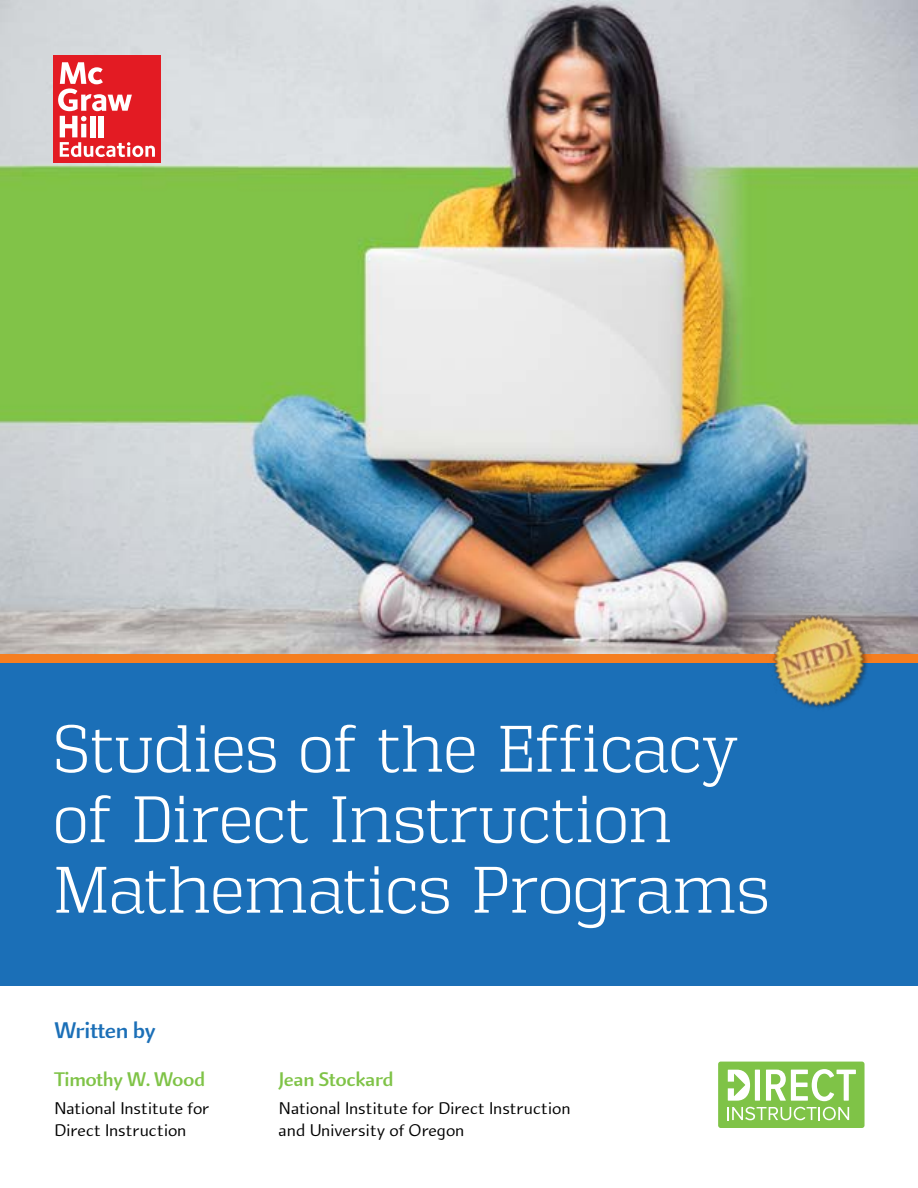
<style>
.page{position:relative;width:918px;height:1188px;background:#fff}
.page>*{position:absolute;margin:0;border:0;box-sizing:border-box;transform-origin:0 0}
.t1{font:64.5px/70.5px "Vectipede Lt";letter-spacing:.02em;color:#fff}
.t2{font:700 24px "Arum Sans";color:#1b6fb7}
.t3{font:700 21px "Arum Sans";letter-spacing:-.01em;color:#7fc347}
.t4{font:18px/21.6px "Arum Sans";color:#000}
</style>
<div class="page">
<img style="left:0;top:0;width:918px;height:654px">
<div style="left:0;top:657px;width:918px;height:328px;background:#1b6fb7"></div>
<div style="left:0;top:654px;width:918px;height:9px;background:#f57e20"></div>
<div style="left:53px;top:55px;width:108px;height:108px;background:#e31b23"></div>
<svg style="left:58px;top:62px;width:97px;height:95px"></svg>
<div style="left:718px;top:1062px;width:147px;height:66px;background:#7fc347;border-radius:3px"></div>
<div style="left:755px;top:1070px;width:5px;height:31px;background:#fff"></div>
<svg style="left:766px;top:1069px;width:90px;height:32px"></svg>
<svg style="left:727px;top:1107px;width:122px;height:13px"></svg>
<svg style="left:728px;top:1070px;width:22px;height:31px"></svg>
<img style="left:756px;top:597px;width:127px;height:112px">
<h1 class="t1" style="left:54px;top:714px;width:716px">Studies of the Efficacy of Direct Instruction<br>Mathematics Programs</h1>
<h2 class="t2" style="left:54px;top:1016px;width:103px">Written by</h2>
<p class="t3" style="left:54px;top:1066px;width:153px">Timothy W. Wood</p>
<p class="t4" style="left:54px;top:1098px;width:157px">National Institute for<br>Direct Instruction</p>
<p class="t3" style="left:279px;top:1066px;width:116px">Jean Stockard</p>
<p class="t4" style="left:279px;top:1098px;width:293px">National Institute for Direct Instruction and University of Oregon</p>
</div>
